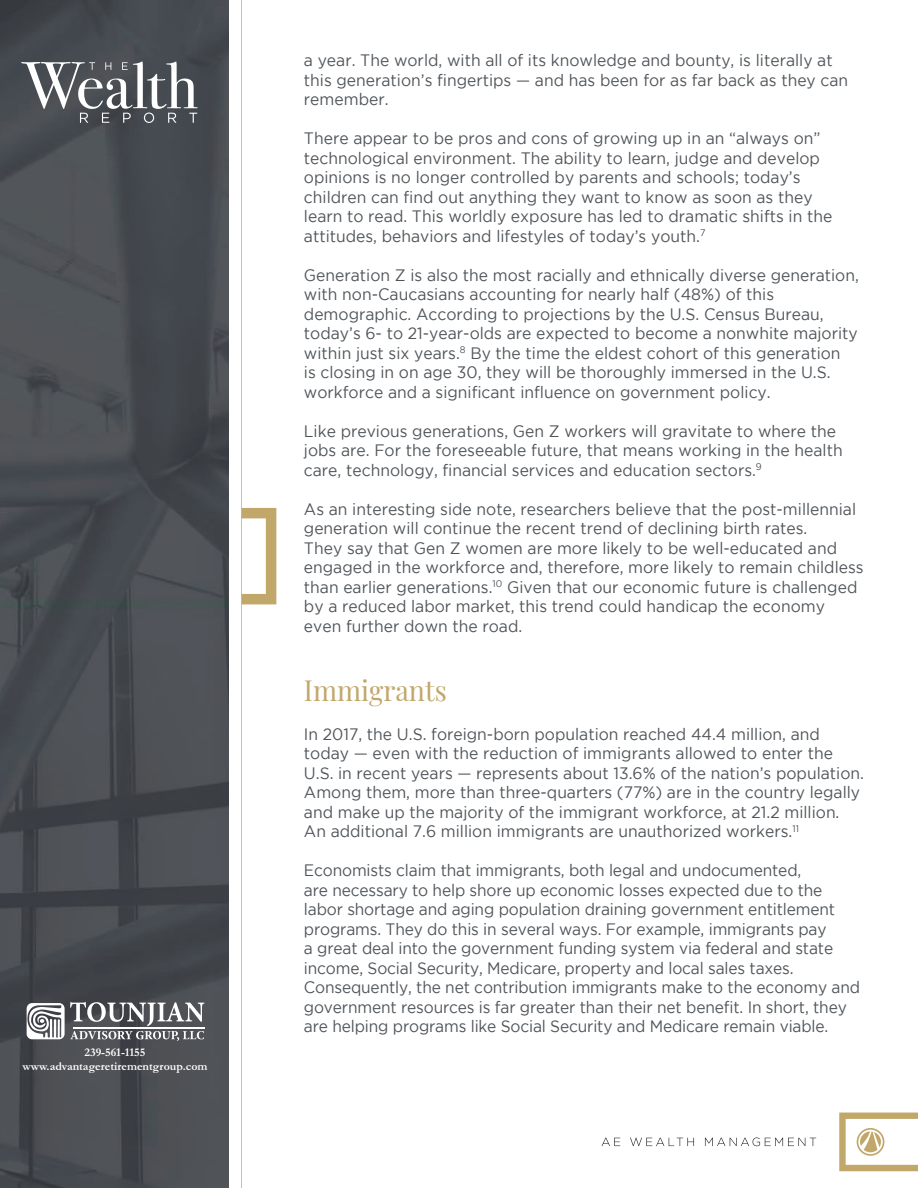
<style>
.page{position:relative;width:918px;height:1188px;background:#fff}
.page>*{position:absolute;margin:0;border:0;box-sizing:border-box;transform-origin:0 0}
.t1{font:28.5px "Playfair Display";color:#c2a76a;scale:.95 1}
.t2{font:16.5px/19.5px "Gotham";color:#50555a;scale:.95 1}
.t3{font:16.5px/19.5px "Gotham";color:#50555a;scale:.94 1}
.t4{font:700 11.85px/14.2px "Garamond";color:#fff;text-align:center}
</style>
<div class="page">
<svg style="left:242px;top:508px;width:34px;height:96px"></svg>
<hr style="left:240px;top:0;width:2px;height:1188px;background:#bababa">
<img style="left:0;top:0;width:229px;height:1188px">
<svg style="left:21px;top:61px;width:177px;height:62px"></svg>
<svg style="left:839px;top:1113px;width:79px;height:58px"></svg>
<svg style="left:602px;top:1138px;width:18px;height:8px"></svg>
<svg style="left:630px;top:1138px;width:64px;height:8px"></svg>
<svg style="left:705px;top:1138px;width:111px;height:8px"></svg>
<svg style="left:27px;top:1002px;width:177px;height:39px"></svg>
<hr style="left:73px;top:1027px;width:132px;height:2px;background:#fff">
<p class="t4" style="left:22px;top:1045px;width:187px">239-561-1155 www.advantageretirementgroup.com</p>
<p class="t2" style="left:304px;top:50px;width:574px">a year. The world, with all of its knowledge and bounty, is literally at this generation’s fingertips — and has been for as far back as they can remember.</p>
<p class="t2" style="left:304px;top:128px;width:558px">There appear to be pros and cons of growing up in an “always on” technological environment. The ability to learn, judge and develop opinions is no longer controlled by parents and schools; today’s children can find out anything they want to know as soon as they learn to read. This worldly exposure has led to dramatic shifts in the attitudes, behaviors and lifestyles of today’s youth.<sup>7</sup></p>
<p class="t2" style="left:304px;top:265px;width:586px">Generation Z is also the most racially and ethnically diverse generation, with non-Caucasians accounting for nearly half (48%) of this demographic. According to projections by the U.S. Census Bureau, today’s 6- to 21-year-olds are expected to become a nonwhite majority within just six years.<sup>8</sup> By the time the eldest cohort of this generation<br>is closing in on age 30, they will be thoroughly immersed in the U.S. workforce and a significant influence on government policy.</p>
<p class="t2" style="left:304px;top:421px;width:569px">Like previous generations, Gen Z workers will gravitate to where the jobs are. For the foreseeable future, that means working in the health care, technology, financial services and education sectors.<sup>9</sup></p>
<p class="t2" style="left:304px;top:499px;width:591px">As an interesting side note, researchers believe that the post-millennial generation will continue the recent trend of declining birth rates.<br>They say that Gen Z women are more likely to be well-educated and engaged in the workforce and, therefore, more likely to remain childless than earlier generations.<sup>10</sup> Given that our economic future is challenged by a reduced labor market, this trend could handicap the economy even further down the road.</p>
<h1 class="t1" style="left:304px;top:668px;width:152px">Immigrants</h1>
<p class="t2" style="left:304px;top:724px;width:591px">In 2017, the U.S. foreign-born population reached 44.4 million, and today — even with the reduction of immigrants allowed to enter the U.S. in recent years — represents about 13.6% of the nation’s population.<br>Among them, more than three-quarters (77%) are in the country legally and make up the majority of the immigrant workforce, at 21.2 million.<br>An additional 7.6 million immigrants are unauthorized workers.<sup>11</sup></p>
<p class="t3" style="left:304px;top:860px;width:593px">Economists claim that immigrants, both legal and undocumented,<br>are necessary to help shore up economic losses expected due to the labor shortage and aging population draining government entitlement programs. They do this in several ways. For example, immigrants pay<br>a great deal into the government funding system via federal and state income, Social Security, Medicare, property and local sales taxes.<br>Consequently, the net contribution immigrants make to the economy and government resources is far greater than their net benefit. In short, they are helping programs like Social Security and Medicare remain viable.</p>
</div>
